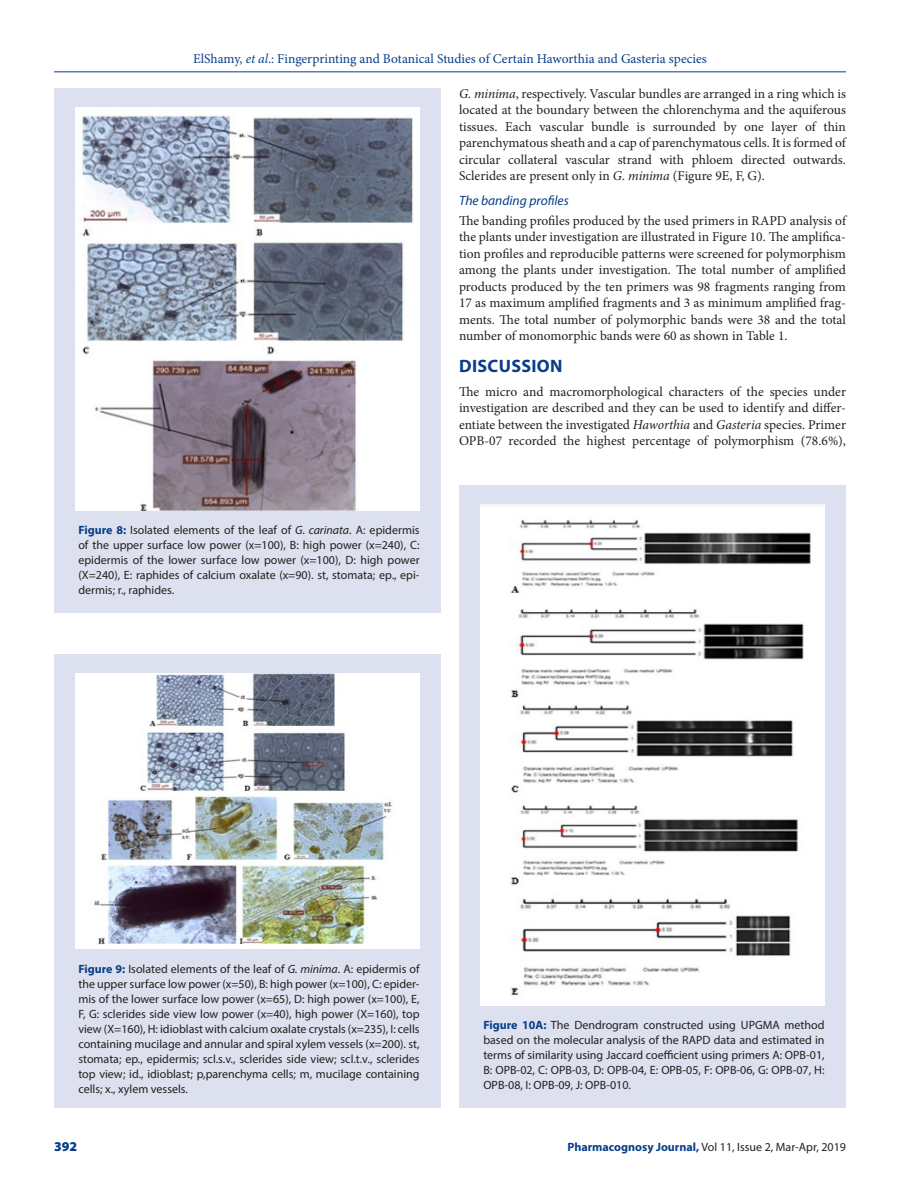
<style>
.page{position:relative;width:918px;height:1188px;background:#fff}
.page>*{position:absolute;margin:0;border:0;box-sizing:border-box;transform-origin:0 0}
._1_HD{font:700 18px "Myriad Pro";letter-spacing:.02em;color:#083e89}
.TXT{font:13.5px/16.5px "Minion Pro";color:#231f20;text-align:justify}
.t1{font:13.5px "Minion Pro";color:#083e89}
._3_HD{font:italic 13.5px "Myriad Pro";color:#083e89}
.t2{font:900 13.5px "Myriad Pro";color:#083e89}
.FIG_CAP{font:12px/15px "Myriad Pro";color:#231f20;text-align:justify}
.s1{font-style:italic}
.s2{font-weight:700;color:#083e89}
</style>
<div class="page">
<hr style="left:54px;top:72px;width:792px;height:1px;background:#083e89">
<div style="left:54px;top:88px;width:387px;height:525px;background:#dde0ee"></div>
<img style="left:75px;top:107px;width:345px;height:403px">
<div style="left:54px;top:655px;width:387px;height:453px;background:#dde0ee"></div>
<img style="left:75px;top:673px;width:345px;height:276px">
<div style="left:459px;top:486px;width:387px;height:622px;background:#dde0ee"></div>
<img style="left:480px;top:504px;width:345px;height:501px">
<p class="t1" style="left:193px;top:50px;width:515px">ElShamy, <span class="s1">et al</span>.: Fingerprinting and Botanical Studies of Certain Haworthia and Gasteria species</p>
<p class="FIG_CAP" style="left:78px;top:522px;width:343px"><span class="s2">Figure 8:</span> Isolated elements of the leaf of <span class="s1">G. carinata</span>. A: epidermis of the upper surface low power (x=100), B: high power (x=240), C: epidermis of the lower surface low power (x=100), D: high power (X=240), E: raphides of calcium oxalate (x=90). st, stomata; ep., epi&shy;dermis; r., raphides.</p>
<p class="TXT" style="left:459px;top:85px;width:389px"><span class="s1">G. minima</span>, respectively. Vascular bundles are arranged in a ring which is located at the boundary between the chlorenchyma and the aquiferous tissues. Each vascular bundle is surrounded by one layer of thin parenchymatous sheath and a cap of parenchymatous cells. It is formed of circular collateral vascular strand with phloem directed outwards.<br>Sclerides are present only in <span class="s1">G. minima</span> (Figure 9E, F, G).</p>
<p class="_3_HD" style="left:459px;top:192px;width:111px">The banding profiles</p>
<p class="TXT" style="left:459px;top:212px;width:389px">The banding profiles produced by the used primers in RAPD analysis of the plants under investigation are illustrated in Figure 10. The amplifica&shy;tion profiles and reproducible patterns were screened for polymorphism among the plants under investigation. The total number of amplified products produced by the ten primers was 98 fragments ranging from 17 as maximum amplified fragments and 3 as minimum amplified frag&shy;ments. The total number of polymorphic bands were 38 and the total number of monomorphic bands were 60 as shown in Table 1.</p>
<p class="_1_HD" style="left:459px;top:354px;width:105px">DISCUSSION</p>
<p class="TXT" style="left:459px;top:383px;width:389px">The micro and macromorphological characters of the species under investigation are described and they can be used to identify and differ&shy;entiate between the investigated <span class="s1">Haworthia</span> and <span class="s1">Gasteria</span> species. Primer OPB-07 recorded the highest percentage of polymorphism (78.6%),</p>
<p class="FIG_CAP" style="left:78px;top:961px;width:343px"><span class="s2">Figure 9:</span> Isolated elements of the leaf of <span class="s1">G. minima</span>. A: epidermis of the upper surface low power (x=50), B: high power (x=100), C: epider&shy;mis of the lower surface low power (x=65), D: high power (x=100), E, F, G: sclerides side view low power (x=40), high power (X=160), top view (X=160), H: idioblast with calcium oxalate crystals (x=235), I: cells containing mucilage and annular and spiral xylem vessels (x=200). st, stomata; ep., epidermis; scl.s.v., sclerides side view; scl.t.v., sclerides top view; id., idioblast; p,parenchyma cells; m, mucilage containing cells; x., xylem vessels.</p>
<p class="FIG_CAP" style="left:483px;top:1017px;width:343px"><span class="s2">Figure 10A:</span> The Dendrogram constructed using UPGMA method based on the molecular analysis of the RAPD data and estimated in terms of similarity using Jaccard coefficient using primers A: OPB-01, B: OPB-02, C: OPB-03, D: OPB-04, E: OPB-05, F: OPB-06, G: OPB-07, H:<br>OPB-08, I: OPB-09, J: OPB-010.</p>
<p class="t2" style="left:54px;top:1137px;width:25px">392</p>
<p class="FIG_CAP" style="left:567px;top:1139px;width:280px"><span class="s2">Pharmacognosy Journal,</span> Vol 11, Issue 2, Mar-Apr, 2019</p>
</div>
